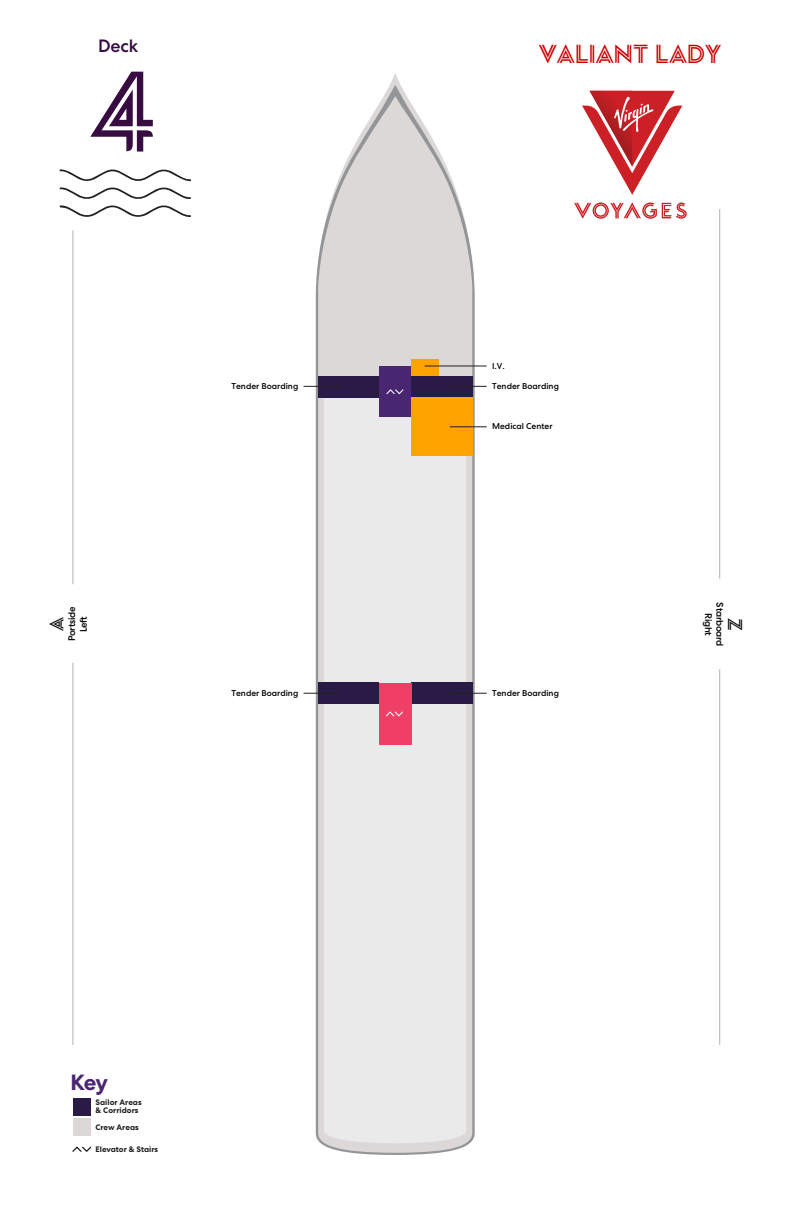
<style>
.page{position:relative;width:792px;height:1224px;background:#fff}
.page>*{position:absolute;margin:0;border:0;box-sizing:border-box;transform-origin:0 0}
.t1{font:114px "Voyages Headline";color:#360c41}
.t2{font:26.1px "Voyages Headline";color:#c00}
.t3{font:700 22px "VV Centra 2";color:#4a2670}
.t4{font:20px "Voyages Headline";color:#050504}
.t5{font:500 17.8px "VV Centra 2";color:#360c41}
.t6{font:500 9.6px/11.6px "VV Centra 2";letter-spacing:-.035em;color:#050504;text-align:center}
.t7{font:500 8.5px "VV Centra 2";color:#050504}
.t8{font:700 8px/7.5px "VV Centra 2";color:#231f20}
</style>
<div class="page">
<svg style="left:316px;top:85px;width:159px;height:1070px"></svg>
<svg style="left:318px;top:96px;width:154px;height:1057px;fill:#dcd8d7"></svg>
<div style="left:322px;top:397px;width:146px;height:746px;background:#e9eae9"></div>
<div style="left:379px;top:367px;width:32px;height:50px;background:#492770"></div>
<div style="left:318px;top:376px;width:61px;height:21px;background:#2a1b46"></div>
<div style="left:411px;top:376px;width:61px;height:21px;background:#2a1b46"></div>
<div style="left:318px;top:683px;width:61px;height:21px;background:#2a1b46"></div>
<div style="left:411px;top:683px;width:61px;height:21px;background:#2a1b46"></div>
<div style="left:379px;top:683px;width:32px;height:62px;background:#ef3f66"></div>
<div style="left:411px;top:397px;width:61px;height:58px;background:#ffa300"></div>
<div style="left:411px;top:359px;width:27px;height:17px;background:#ffa300"></div>
<svg style="left:386px;top:389px;width:17px;height:5px"></svg>
<svg style="left:386px;top:712px;width:17px;height:4px"></svg>
<svg style="left:60px;top:169px;width:131px;height:48px"></svg>
<hr style="left:72px;top:663px;width:1px;height:382px;background:#b2b2b2">
<hr style="left:72px;top:230px;width:1px;height:354px;background:#b2b2b2">
<hr style="left:719px;top:669px;width:1px;height:376px;background:#b2b2b2">
<hr style="left:719px;top:209px;width:1px;height:370px;background:#b2b2b2">
<hr style="left:304px;top:386px;width:36px;height:1px;background:#231f20">
<hr style="left:450px;top:386px;width:37px;height:1px;background:#231f20">
<hr style="left:304px;top:693px;width:36px;height:1px;background:#231f20">
<hr style="left:450px;top:693px;width:37px;height:1px;background:#231f20">
<hr style="left:450px;top:427px;width:37px;height:1px;background:#231f20">
<hr style="left:425px;top:366px;width:62px;height:1px;background:#231f20">
<div style="left:73px;top:1098px;width:17px;height:18px;background:#2a1b46"></div>
<div style="left:73px;top:1119px;width:17px;height:17px;background:#dcd8d7"></div>
<svg style="left:72px;top:1146px;width:20px;height:6px"></svg>
<svg style="left:574px;top:202px;width:113px;height:17px"></svg>
<svg style="left:582px;top:91px;width:100px;height:104px"></svg>
<h3 class="t5" style="left:98px;top:36px;width:42px">Deck</h3>
<h1 class="t1" style="left:89px;top:42px;width:66px">4</h1>
<h2 class="t2" style="left:539px;top:38px;width:184px">VALIANT LADY</h2>
<p class="t7" style="left:492px;top:361px;width:14px">I.V.</p>
<p class="t7" style="left:232px;top:381px;width:68px">Tender Boarding</p>
<p class="t7" style="left:492px;top:381px;width:68px">Tender Boarding</p>
<p class="t7" style="left:492px;top:422px;width:62px">Medical Center</p>
<p class="t6" style="left:726px;top:602px;width:45px;rotate:90deg">Starboard<br>Right</p>
<h3 class="t4" style="left:44px;top:631px;width:15px;rotate:-90deg">A</h3>
<p class="t6" style="left:66px;top:641px;width:36px;rotate:-90deg">Portside<br>Left</p>
<h3 class="t4" style="left:747px;top:618px;width:14px;rotate:90deg">Z</h3>
<p class="t7" style="left:232px;top:688px;width:68px">Tender Boarding</p>
<p class="t7" style="left:492px;top:688px;width:68px">Tender Boarding</p>
<h3 class="t3" style="left:70px;top:1069px;width:39px">Key</h3>
<p class="t8" style="left:96px;top:1099px;width:48px">Sailor Areas &amp; Corridors</p>
<p class="t8" style="left:96px;top:1124px;width:45px">Crew Areas</p>
<p class="t8" style="left:96px;top:1145px;width:64px">Elevator &amp; Stairs</p>
</div>
